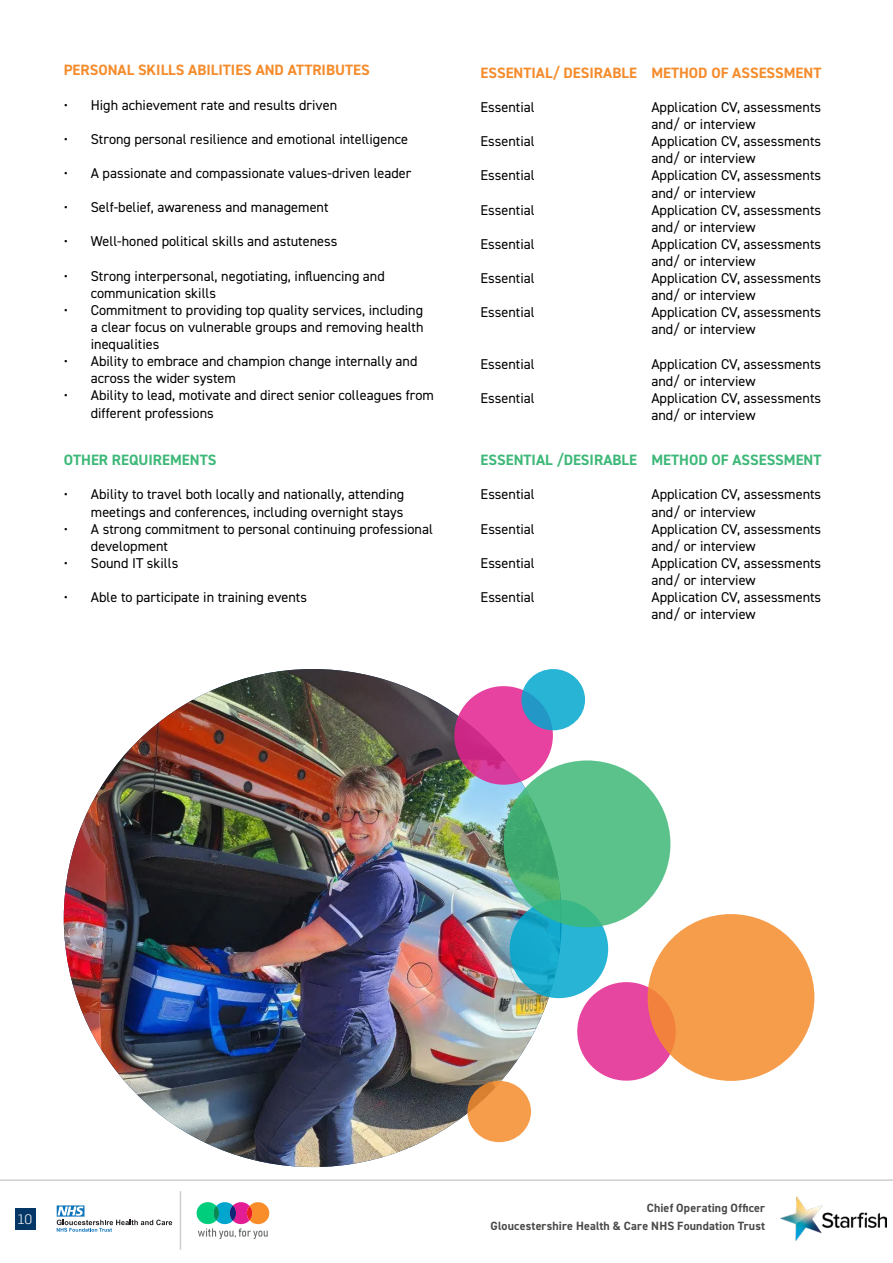
<style>
.page{position:relative;width:893px;height:1263px;background:#fff}
.page>*{position:absolute;margin:0;border:0;box-sizing:border-box;transform-origin:0 0}
.t1{font:700 15px "DIN2014";color:#f58c2c}
.t2{font:700 15px "DIN2014";color:#3eb878}
.t3{font:14.25px/17.1px "DIN2014";color:#000}
.t4{font:300 13.5px "Flama";color:#fff}
.t5{font:700 12px/18px "DIN2014";letter-spacing:.015em;color:#4a4a49;text-align:right}
</style>
<div class="page">
<svg style="left:56px;top:1205px;width:116px;height:27px"></svg>
<svg style="left:197px;top:1202px;width:72px;height:37px"></svg>
<img style="left:781px;top:1197px;width:106px;height:43px">
<div style="left:15px;top:1208px;width:20px;height:21px;background:#043766"></div>
<hr style="left:0;top:1179px;width:893px;height:2px;background:#000">
<hr style="left:180px;top:1191px;width:1px;height:59px;background:#000">
<img style="left:64px;top:669px;width:496px;height:498px">
<svg style="left:454px;top:686px;width:99px;height:99px;background:#de3d9a"></svg>
<svg style="left:510px;top:899px;width:98px;height:99px;background:#1eadcf"></svg>
<div style="left:577px;top:982px;width:99px;height:99px;background:#e645a0;border-radius:50%"></div>
<svg style="left:504px;top:760px;width:166px;height:167px;background:#54bd86"></svg>
<div style="left:648px;top:914px;width:166px;height:167px;background:#f69d4c;border-radius:50%"></div>
<svg style="left:467px;top:1081px;width:64px;height:61px;background:#f19949"></svg>
<svg style="left:521px;top:669px;width:64px;height:61px;background:#28add1"></svg>
<p class="t1" style="left:64px;top:60px;width:307px">PERSONAL SKILLS ABILITIES AND ATTRIBUTES</p>
<p class="t3" style="left:64px;top:96px;width:275px">• High achievement rate and results driven</p>
<p class="t3" style="left:64px;top:130px;width:346px">• Strong personal resilience and emotional intelligence</p>
<p class="t3" style="left:64px;top:164px;width:349px">• A passionate and compassionate values-driven leader</p>
<p class="t3" style="left:64px;top:199px;width:266px">• Self-belief, awareness and management</p>
<p class="t3" style="left:64px;top:233px;width:275px">• Well-honed political skills and astuteness</p>
<p class="t3" style="left:91px;top:267px;width:296px;text-indent:-27px">• Strong interpersonal, negotiating, influencing and communication skills</p>
<p class="t3" style="left:91px;top:301px;width:334px;text-align:justify;text-indent:-27px">• Commitment to providing top quality services, including a clear focus on vulnerable groups and removing health inequalities</p>
<p class="t3" style="left:91px;top:352px;width:328px;text-indent:-27px">• Ability to embrace and champion change internally and across the wider system</p>
<p class="t3" style="left:91px;top:387px;width:345px;text-indent:-27px">• Ability to lead, motivate and direct senior colleagues from different professions</p>
<p class="t2" style="left:64px;top:450px;width:154px">OTHER REQUIREMENTS</p>
<p class="t3" style="left:64px;top:486px;width:342px;text-align:right">• Ability to travel both locally and nationally, attending meetings and conferences, including overnight stays</p>
<p class="t3" style="left:91px;top:520px;width:343px;text-indent:-27px">• A strong commitment to personal continuing professional development</p>
<p class="t3" style="left:64px;top:554px;width:116px">• Sound IT skills</p>
<p class="t3" style="left:64px;top:588px;width:245px">• Able to participate in training events</p>
<p class="t1" style="left:480px;top:63px;width:158px">ESSENTIAL/ DESIRABLE</p>
<p class="t3" style="left:480px;top:98px;width:56px">Essential</p>
<p class="t3" style="left:480px;top:132px;width:56px">Essential</p>
<p class="t3" style="left:480px;top:167px;width:56px">Essential</p>
<p class="t3" style="left:480px;top:201px;width:56px">Essential</p>
<p class="t3" style="left:480px;top:235px;width:56px">Essential</p>
<p class="t3" style="left:480px;top:269px;width:56px">Essential</p>
<p class="t3" style="left:480px;top:303px;width:56px">Essential</p>
<p class="t3" style="left:480px;top:355px;width:56px">Essential</p>
<p class="t3" style="left:480px;top:389px;width:56px">Essential</p>
<p class="t2" style="left:481px;top:450px;width:158px">ESSENTIAL /DESIRABLE</p>
<p class="t3" style="left:481px;top:486px;width:56px">Essential</p>
<p class="t3" style="left:481px;top:520px;width:56px">Essential</p>
<p class="t3" style="left:481px;top:554px;width:56px">Essential</p>
<p class="t3" style="left:481px;top:588px;width:56px">Essential</p>
<p class="t1" style="left:651px;top:63px;width:172px">METHOD OF ASSESSMENT</p>
<p class="t3" style="left:651px;top:98px;width:171px">Application CV, assessments and/ or interview<br>Application CV, assessments and/ or interview<br>Application CV, assessments and/ or interview<br>Application CV, assessments and/ or interview<br>Application CV, assessments and/ or interview<br>Application CV, assessments and/ or interview<br>Application CV, assessments and/ or interview</p>
<p class="t3" style="left:651px;top:355px;width:171px">Application CV, assessments and/ or interview<br>Application CV, assessments and/ or interview</p>
<p class="t2" style="left:651px;top:450px;width:172px">METHOD OF ASSESSMENT</p>
<p class="t3" style="left:651px;top:486px;width:171px">Application CV, assessments and/ or interview<br>Application CV, assessments and/ or interview<br>Application CV, assessments and/ or interview<br>Application CV, assessments and/ or interview</p>
<p class="t4" style="left:18px;top:1210px;width:16px">10</p>
<p class="t5" style="left:491px;top:1199px;width:276px">Chief Operating Officer<br>Gloucestershire Health &amp; Care NHS Foundation Trust</p>
</div>
